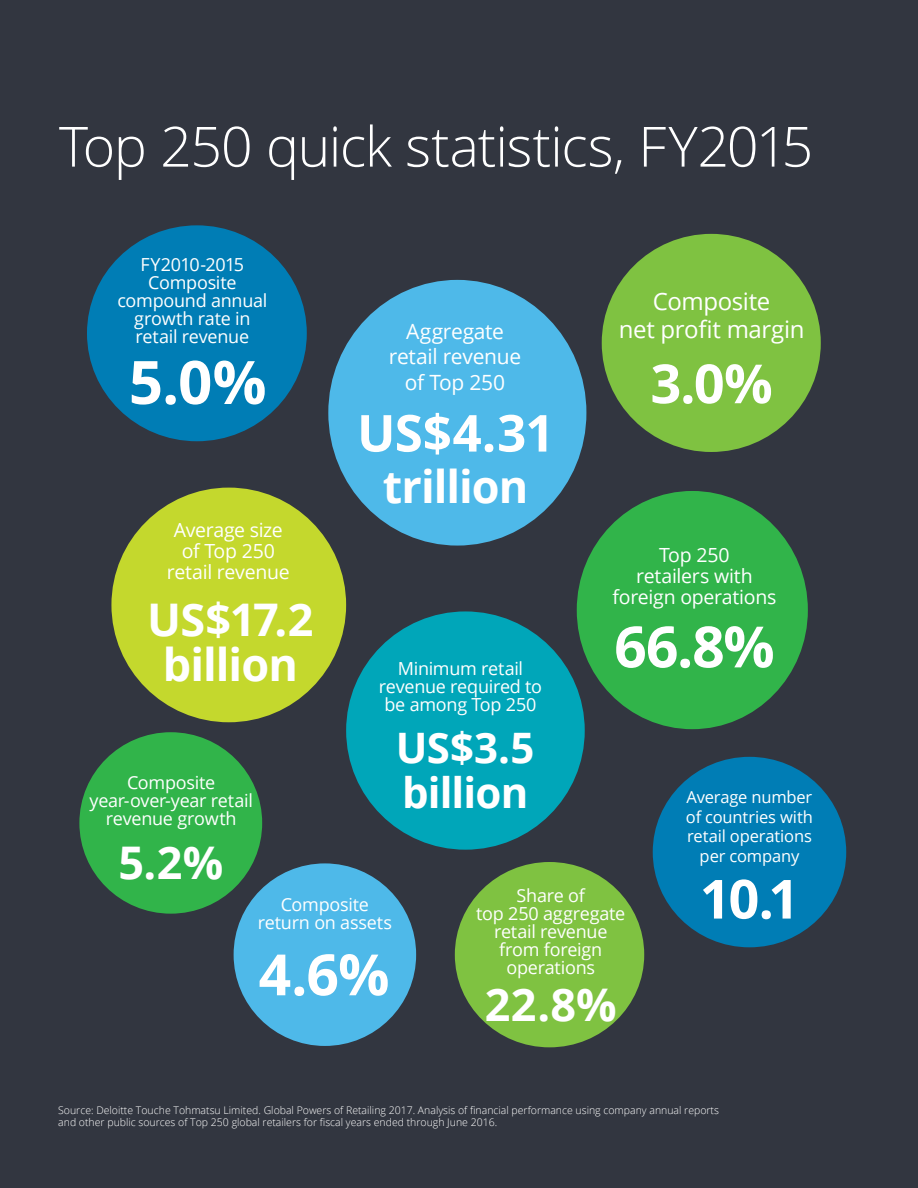
<style>
.page{position:relative;width:918px;height:1188px;background:#323640}
.page>*{position:absolute;margin:0;border:0;box-sizing:border-box;transform-origin:0 0}
.t1{font:700 60px "Open Sans";color:#fff}
.t2{font:700 57px "Open Sans";color:#fff}
.t3{font:300 55.5px "Open Sans";letter-spacing:-.025em;color:#fff}
.t4{font:700 54px "Open Sans";color:#fff}
.t5{font:700 51px "Open Sans";color:#fff}
.t6{font:700 45px/45px "Open Sans";letter-spacing:-.02em;color:#fff;text-align:center}
.t7{font:700 42px/45px "Open Sans";letter-spacing:-.02em;color:#fff}
.t8{font:24px/28.8px "Open Sans";letter-spacing:-.015em;color:#fff;text-align:center}
.t9{font:21px/25.5px "Open Sans";letter-spacing:-.015em;color:#fff;text-align:center}
.t10{font:19.5px/21px "Open Sans";letter-spacing:-.015em;color:#fff;text-align:center}
.t11{font:18px/18px "Open Sans";letter-spacing:-.015em;color:#fff;text-align:center}
.t12{font:16.5px/19.5px "Open Sans";letter-spacing:-.01em;color:#fff;text-align:center}
.t13{font:300 10.5px/12px "Open Sans";color:#fff}
</style>
<div class="page">
<div style="left:653px;top:757px;width:193px;height:190px;background:#007db5;border-radius:50%"></div>
<div style="left:111px;top:488px;width:235px;height:234px;background:#c4d82d;border-radius:50%"></div>
<div style="left:79px;top:732px;width:183px;height:182px;background:#31b44a;border-radius:50%"></div>
<div style="left:455px;top:862px;width:189px;height:185px;background:#7fc241;border-radius:50%"></div>
<div style="left:328px;top:280px;width:258px;height:266px;background:#4eb9e9;border-radius:50%"></div>
<div style="left:602px;top:234px;width:219px;height:218px;background:#7fc241;border-radius:50%"></div>
<div style="left:87px;top:225px;width:220px;height:216px;background:#007db5;border-radius:50%"></div>
<div style="left:234px;top:863px;width:182px;height:183px;background:#4eb9e9;border-radius:50%"></div>
<div style="left:346px;top:611px;width:239px;height:239px;background:#00a6b9;border-radius:50%"></div>
<div style="left:577px;top:491px;width:231px;height:238px;background:#31b44a;border-radius:50%"></div>
<h3 class="t3" style="left:59px;top:108px;width:756px">Top 250 quick statistics, FY2015</h3>
<p class="t11" style="left:117px;top:255px;width:151px">FY2010-2015<br>Composite compound annual growth rate in retail revenue</p>
<h1 class="t1" style="left:129px;top:340px;width:139px">5.0%</h1>
<p class="t10" style="left:167px;top:519px;width:124px">Average size of Top 250 retail revenue</p>
<h3 class="t6" style="left:147px;top:596px;width:168px">US$17.2 billion</h3>
<p class="t9" style="left:389px;top:318px;width:134px">Aggregate retail revenue of Top 250</p>
<h3 class="t5" style="left:357px;top:397px;width:199px">US$4.31</h3>
<h3 class="t6" style="left:383px;top:463px;width:147px">trillion</h3>
<p class="t11" style="left:379px;top:659px;width:165px">Minimum retail revenue required to be among Top 250</p>
<h3 class="t8" style="left:619px;top:286px;width:187px">Composite<br>net profit margin</h3>
<h3 class="t4" style="left:650px;top:346px;width:124px">3.0%</h3>
<p class="t10" style="left:613px;top:544px;width:165px">Top 250<br>retailers with foreign operations</p>
<h2 class="t2" style="left:614px;top:606px;width:162px">66.8%</h2>
<p class="t11" style="left:90px;top:773px;width:165px">Composite year-over-year retail revenue growth</p>
<h3 class="t6" style="left:118px;top:839px;width:106px">5.2%</h3>
<p class="t11" style="left:258px;top:895px;width:136px">Composite return on assets</p>
<h2 class="t2" style="left:259px;top:934px;width:132px">4.6%</h2>
<h3 class="t7" style="left:396px;top:724px;width:140px">US$3.5 billion</h3>
<p class="t11" style="left:476px;top:886px;width:151px">Share of<br>top 250 aggregate retail revenue from foreign operations</p>
<h3 class="t6" style="left:485px;top:981px;width:133px">22.8%</h3>
<p class="t12" style="left:686px;top:787px;width:129px">Average number of countries with retail operations per company</p>
<h3 class="t4" style="left:700px;top:861px;width:101px">10.1</h3>
<p class="t13" style="left:58px;top:1104px;width:662px">Source: Deloitte Touche Tohmatsu Limited. Global Powers of Retailing 2017. Analysis of financial performance using company annual reports and other public sources of Top 250 global retailers for fiscal years ended through June 2016.</p>
</div>
